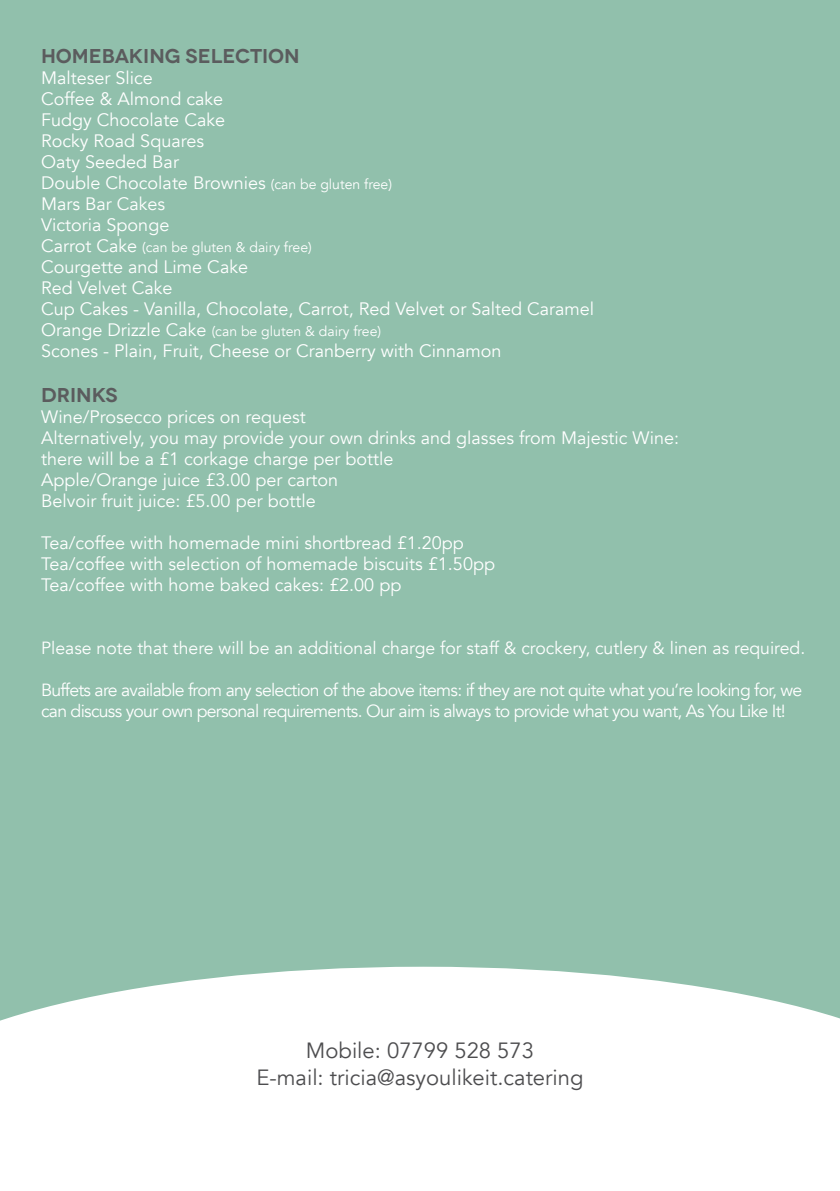
<style>
.page{position:relative;width:840px;height:1191px;background:#fff}
.page>*{position:absolute;margin:0;border:0;box-sizing:border-box;transform-origin:0 0}
.t1{font:22px/26.4px "Avenir";color:#4d4d4f;text-align:center}
.t2{font:600 20px "Novecentowide";color:#5b5c5e}
.t3{font:18px/21px "Avenir";color:#fff}
.t4{font:17.6px/21px "Avenir";letter-spacing:-.04em;color:#fff}
.t5{font:17.6px "Avenir";color:#fff}
.t6{font:14px "Avenir";color:#fff}
.s1{font-size:14px}
.s2{font-size:18px}
</style>
<div class="page">
<div style="left:0;top:0;width:839px;height:1191px;background:#91c0ac"></div>
<svg style="left:0;top:966px;width:839px;height:225px;background:#f6faf8"></svg>
<p class="t2" style="left:41px;top:43px;width:260px">HOMEBAKING SELECTION</p>
<p class="t3" style="left:41px;top:67px;width:352px">Malteser Slice<br>Coffee &amp; Almond cake<br>Fudgy Chocolate Cake<br>Rocky Road Squares<br>Oaty Seeded Bar<br>Double Chocolate Brownies <span class="s1">(can be gluten free)<br></span>Mars Bar Cakes<br>Victoria Sponge</p>
<p class="t6" style="left:41px;top:238px;width:272px"><span class="s2">Carrot Cake</span> (can be gluten &amp; dairy free)</p>
<p class="t3" style="left:41px;top:256px;width:554px">Courgette and Lime Cake<br>Red Velvet Cake<br>Cup Cakes - Vanilla, Chocolate, Carrot, Red Velvet or Salted Caramel</p>
<p class="t6" style="left:41px;top:322px;width:341px"><span class="s2">Orange Drizzle Cake</span> (can be gluten &amp; dairy free)</p>
<p class="t3" style="left:41px;top:340px;width:462px">Scones - Plain, Fruit, Cheese or Cranberry with Cinnamon</p>
<p class="t2" style="left:41px;top:382px;width:78px">DRINKS</p>
<p class="t3" style="left:41px;top:406px;width:639px">Wine/Prosecco prices on request<br>Alternatively, you may provide your own drinks and glasses from Majestic Wine: there will be a £1 corkage charge per bottle<br>Apple/Orange juice £3.00 per carton<br>Belvoir fruit juice: £5.00 per bottle</p>
<p class="t3" style="left:41px;top:532px;width:455px">Tea/coffee with homemade mini shortbread £1.20pp<br>Tea/coffee with selection of homemade biscuits £1.50pp<br>Tea/coffee with home baked cakes: £2.00 pp</p>
<p class="t5" style="left:41px;top:637px;width:765px">Please note that there will be an additional charge for staff &amp; crockery, cutlery &amp; linen as required.</p>
<p class="t4" style="left:41px;top:679px;width:762px">Buffets are available from any selection of the above items: if they are not quite what you’re looking for, we can discuss your own personal requirements. Our aim is always to provide what you want, As You Like It!</p>
<p class="t1" style="left:256px;top:1037px;width:328px">Mobile: 07799 528 573<br>E-mail: tricia@asyoulikeit.catering</p>
</div>
